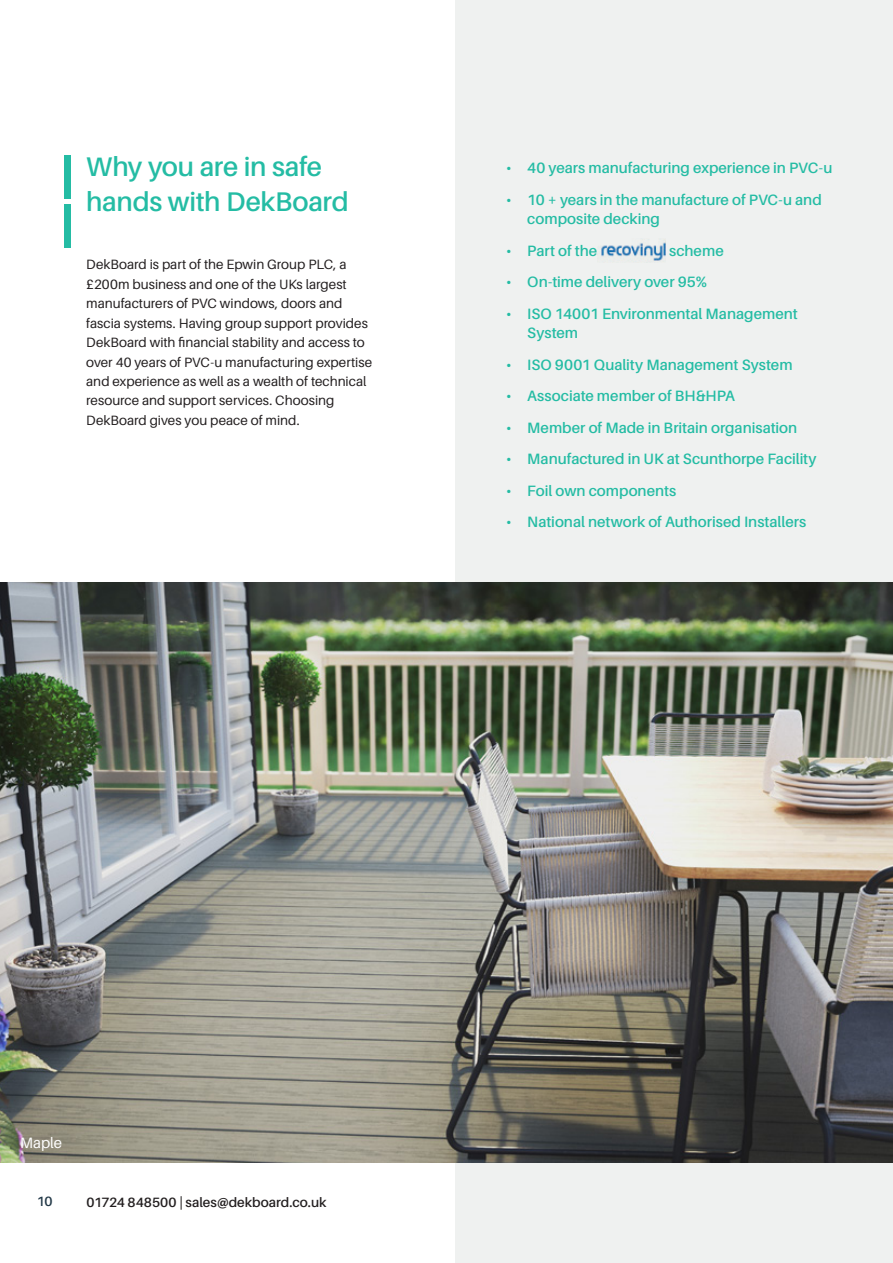
<style>
.page{position:relative;width:893px;height:1263px;background:#fff}
.page>*{position:absolute;margin:0;border:0;box-sizing:border-box;transform-origin:0 0}
.t1{font:600 27px/34.5px "Aileron";letter-spacing:-.015em;color:#24bca4}
.t2{font:600 15px/19.5px "Aileron";color:#24bca4}
.t3{font:15px "Aileron";letter-spacing:-.005em;color:#fff}
.t4{font:13.5px/19.5px "Aileron";color:#231f20}
.t5{font:600 13.5px "Aileron";color:#231f20}
.t6{font:600 13.5px "Aileron";color:#223847}
</style>
<div class="page">
<div style="left:455px;top:0;width:438px;height:1263px;background:#eff1f0"></div>
<div style="left:64px;top:155px;width:6px;height:43px;background:#24bca4"></div>
<div style="left:64px;top:204px;width:6px;height:43px;background:#24bca4"></div>
<img style="left:597px;top:239px;width:68px;height:23px">
<img style="left:0;top:583px;width:893px;height:579px">
<h1 class="t1" style="left:86px;top:150px;width:264px">Why you are in safe hands with DekBoard</h1>
<p class="t4" style="left:86px;top:255px;width:287px">DekBoard is part of the Epwin Group PLC, a £200m business and one of the UKs largest manufacturers of PVC windows, doors and fascia systems. Having group support provides DekBoard with financial stability and access to over 40 years of PVC-u manufacturing expertise and experience as well as a wealth of technical resource and support services. Choosing DekBoard gives you peace of mind.</p>
<p class="t2" style="left:506px;top:158px;width:328px">• 40 years manufacturing experience in PVC-u</p>
<p class="t2" style="left:527px;top:190px;width:296px;text-indent:-21px">• 10 + years in the manufacture of PVC-u and composite decking</p>
<p class="t2" style="left:506px;top:241px;width:93px">• Part of the</p>
<p class="t2" style="left:669px;top:241px;width:56px">scheme</p>
<p class="t2" style="left:506px;top:272px;width:202px">• On-time delivery over 95%</p>
<p class="t2" style="left:527px;top:304px;width:272px;text-indent:-21px">• ISO 14001 Environmental Management<br>System</p>
<p class="t2" style="left:506px;top:355px;width:288px">• ISO 9001 Quality Management System</p>
<p class="t2" style="left:506px;top:386px;width:231px">• Associate member of BH&amp;HPA</p>
<p class="t2" style="left:506px;top:418px;width:293px">• Member of Made in Britain organisation</p>
<p class="t2" style="left:506px;top:449px;width:312px">• Manufactured in UK at Scunthorpe Facility</p>
<p class="t2" style="left:506px;top:481px;width:172px">• Foil own components</p>
<p class="t2" style="left:506px;top:512px;width:302px">• National network of Authorised Installers</p>
<p class="t3" style="left:20px;top:1134px;width:43px">Maple</p>
<p class="t6" style="left:37px;top:1193px;width:17px">10</p>
<p class="t5" style="left:86px;top:1195px;width:242px">01724 848500 | sales@dekboard.co.uk</p>
</div>
